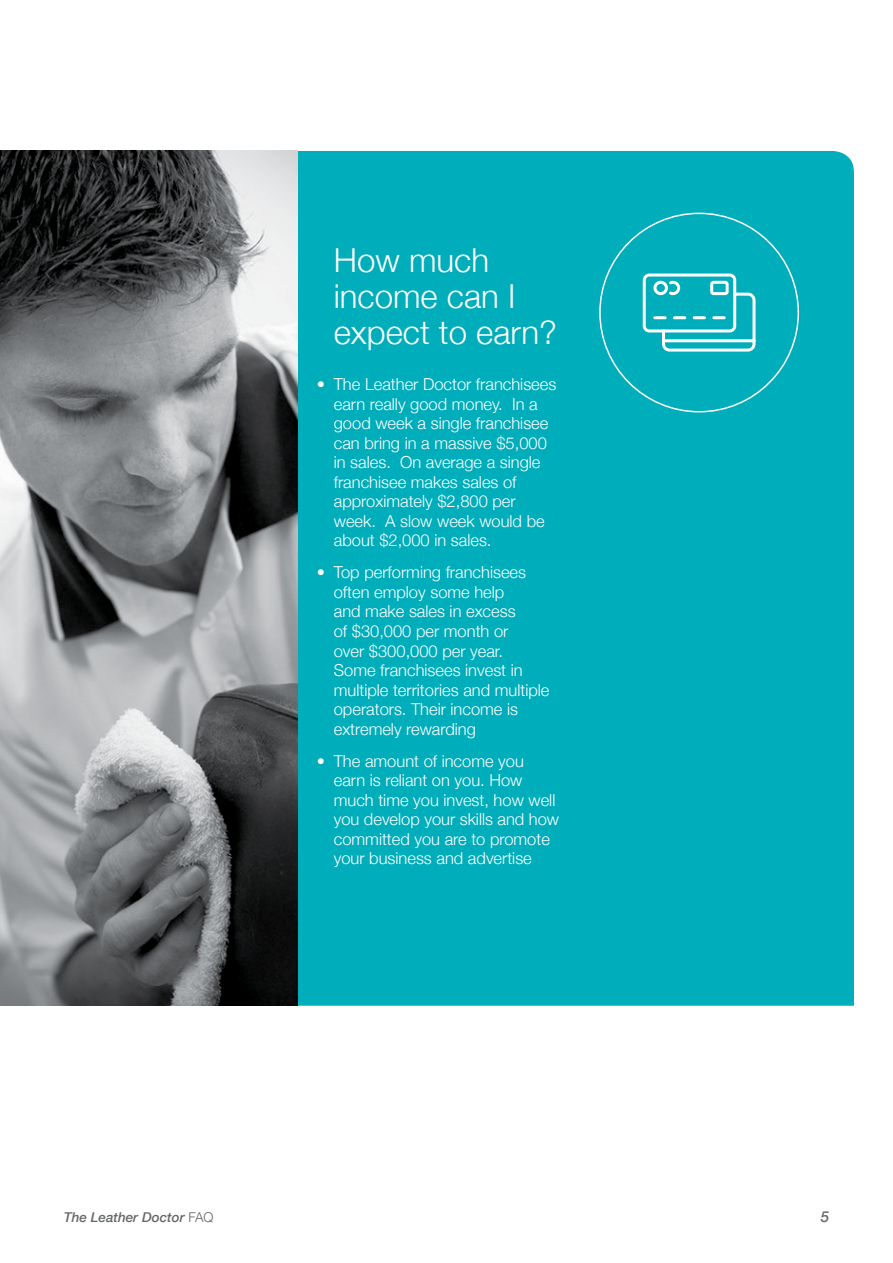
<style>
.page{position:relative;width:893px;height:1263px;background:#fff}
.page>*{position:absolute;margin:0;border:0;box-sizing:border-box;transform-origin:0 0}
.t1{font:300 33px/36px "Helvetica Neue";color:#fff}
.t2{font:300 16.5px/19.5px "Helvetica Neue";color:#fff}
.t3{font:italic 500 15px "Helvetica Neue";color:#65686a}
.t4{font:italic 500 13.5px "Helvetica Neue";color:#65686a}
.s1{font-weight:300;font-style:normal}
</style>
<div class="page">
<div style="left:298px;top:151px;width:556px;height:855px;background:#00adbb"></div>
<img style="left:0;top:151px;width:298px;height:855px">
<svg style="left:641px;top:272px;width:116px;height:81px"></svg>
<h1 class="t1" style="left:334px;top:240px;width:225px">How much income can I expect to earn?</h1>
<p class="t2" style="left:334px;top:373px;width:224px;text-indent:-17px">• The Leather Doctor franchisees earn really good money. In a good week a single franchisee can bring in a massive $5,000 in sales. On average a single franchisee makes sales of approximately $2,800 per week. A slow week would be about $2,000 in sales.</p>
<p class="t2" style="left:334px;top:562px;width:217px;text-indent:-17px">• Top performing franchisees often employ some help<br>and make sales in excess<br>of $30,000 per month or<br>over $300,000 per year.<br>Some franchisees invest in multiple territories and multiple operators. Their income is extremely rewarding</p>
<p class="t2" style="left:334px;top:750px;width:227px;text-indent:-17px">• The amount of income you earn is reliant on you. How much time you invest, how well you develop your skills and how committed you are to promote your business and advertise</p>
<p class="t4" style="left:64px;top:1206px;width:151px">The Leather Doctor <span class="s1">FAQ</span></p>
<p class="t3" style="left:821px;top:1204px;width:10px">5</p>
</div>
